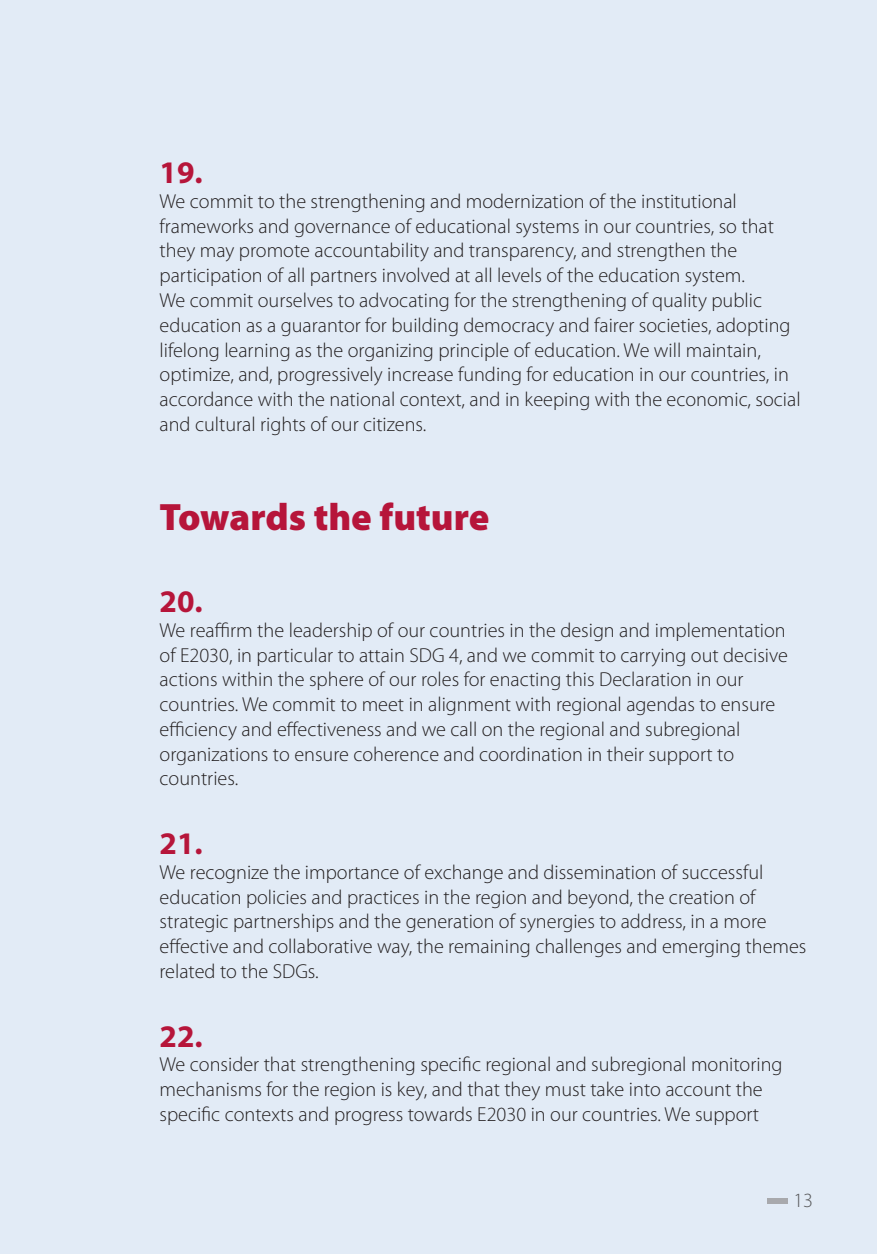
<style>
.page{position:relative;width:877px;height:1254px;background:#fff}
.page>*{position:absolute;margin:0;border:0;box-sizing:border-box;transform-origin:0 0}
._00_CAPITULO_1{font:900 38.25px "Myriad Pro";color:#b6153a}
.NUMERO_DESTACADO{font:700 31.5px "Myriad Pro";color:#b6153a}
.BASE_TEXTO_ESPAÑOL{font:300 20.25px/24.8px "Myriad Pro";color:#231f20}
.t1{font:300 20.25px "Myriad Pro";color:#57585a}
</style>
<div class="page">
<div style="left:0;top:0;width:876px;height:1253px;background:#e2ebf6"></div>
<div style="left:767px;top:1197px;width:20px;height:6px;background:#a8a9ad"></div>
<p class="NUMERO_DESTACADO" style="left:159px;top:152px;width:45px">19.</p>
<p class="BASE_TEXTO_ESPAÑOL" style="left:159px;top:189px;width:642px">We commit to the strengthening and modernization of the institutional frameworks and governance of educational systems in our countries, so that they may promote accountability and transparency, and strengthen the participation of all partners involved at all levels of the education system.<br>We commit ourselves to advocating for the strengthening of quality public education as a guarantor for building democracy and fairer societies, adopting lifelong learning as the organizing principle of education. We will maintain, optimize, and, progressively increase funding for education in our countries, in accordance with the national context, and in keeping with the economic, social and cultural rights of our citizens.</p>
<p class="_00_CAPITULO_1" style="left:159px;top:491px;width:331px">Towards the future</p>
<p class="NUMERO_DESTACADO" style="left:159px;top:581px;width:45px">20.</p>
<p class="BASE_TEXTO_ESPAÑOL" style="left:159px;top:617px;width:629px">We reaffirm the leadership of our countries in the design and implementation of E2030, in particular to attain SDG 4, and we commit to carrying out decisive actions within the sphere of our roles for enacting this Declaration in our countries. We commit to meet in alignment with regional agendas to ensure efficiency and effectiveness and we call on the regional and subregional organizations to ensure coherence and coordination in their support to countries.</p>
<p class="NUMERO_DESTACADO" style="left:159px;top:822px;width:45px">21.</p>
<p class="BASE_TEXTO_ESPAÑOL" style="left:159px;top:859px;width:648px">We recognize the importance of exchange and dissemination of successful education policies and practices in the region and beyond, the creation of strategic partnerships and the generation of synergies to address, in a more effective and collaborative way, the remaining challenges and emerging themes related to the SDGs.</p>
<p class="NUMERO_DESTACADO" style="left:159px;top:1015px;width:45px">22.</p>
<p class="BASE_TEXTO_ESPAÑOL" style="left:159px;top:1051px;width:624px">We consider that strengthening specific regional and subregional monitoring mechanisms for the region is key, and that they must take into account the specific contexts and progress towards E2030 in our countries. We support</p>
<p class="t1" style="left:793px;top:1187px;width:21px">13</p>
</div>
